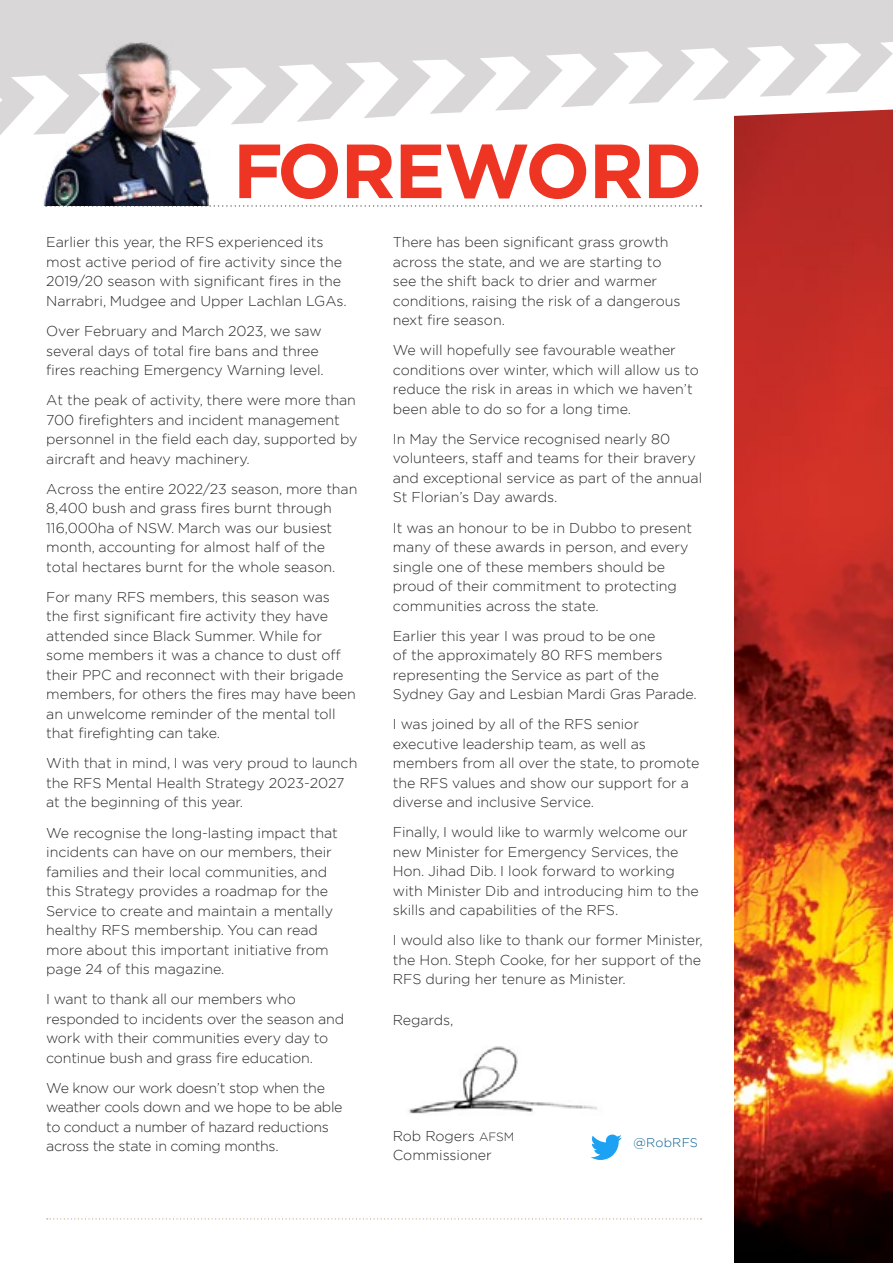
<style>
.page{position:relative;width:893px;height:1263px;background:#fff}
.page>*{position:absolute;margin:0;border:0;box-sizing:border-box;transform-origin:0 0}
.t1{font:700 76.5px "Gotham";letter-spacing:-.02em;color:#ee3524}
.t2{font:300 14.25px/19.5px "Gotham";letter-spacing:-.005em;color:#292829}
.t3{font:300 14.25px/19.5px "Gotham";letter-spacing:-.025em;color:#292829}
.t4{font:300 12.6px "Gotham";letter-spacing:.015em;color:#00608d}
.s1{font-size:12px}
</style>
<div class="page">
<svg style="left:47px;top:1218px;width:655px;height:1px"></svg>
<svg style="left:46px;top:205px;width:655px;height:2px"></svg>
<img style="left:409px;top:1046px;width:188px;height:68px">
<svg style="left:591px;top:1134px;width:31px;height:26px"></svg>
<img style="left:735px;top:145px;width:158px;height:1118px">
<svg style="left:734px;top:141px;width:159px;height:4px"></svg>
<svg style="left:734px;top:135px;width:159px;height:6px"></svg>
<svg style="left:0;top:0;width:893px;height:135px;fill:#d9d7d7"></svg>
<img style="left:31px;top:42px;width:206px;height:164px">
<h1 class="t1" style="left:233px;top:120px;width:471px">FOREWORD</h1>
<p class="t2" style="left:46px;top:232px;width:302px">Earlier this year, the RFS experienced its most active period of fire activity since the 2019/20 season with significant fires in the Narrabri, Mudgee and Upper Lachlan LGAs.</p>
<p class="t2" style="left:46px;top:321px;width:279px">Over February and March 2023, we saw several days of total fire bans and three fires reaching Emergency Warning level.</p>
<p class="t2" style="left:46px;top:390px;width:313px">At the peak of activity, there were more than 700 firefighters and incident management personnel in the field each day, supported by aircraft and heavy machinery.</p>
<p class="t2" style="left:46px;top:479px;width:313px">Across the entire 2022/23 season, more than 8,400 bush and grass fires burnt through 116,000ha of NSW. March was our busiest month, accounting for almost half of the total hectares burnt for the whole season.</p>
<p class="t2" style="left:46px;top:587px;width:311px">For many RFS members, this season was the first significant fire activity they have attended since Black Summer. While for some members it was a chance to dust off their PPC and reconnect with their brigade members, for others the fires may have been an unwelcome reminder of the mental toll that firefighting can take.</p>
<p class="t2" style="left:46px;top:753px;width:313px">With that in mind, I was very proud to launch the RFS Mental Health Strategy 2023-2027 at the beginning of this year.</p>
<p class="t2" style="left:46px;top:822px;width:293px">We recognise the long-lasting impact that incidents can have on our members, their families and their local communities, and this Strategy provides a roadmap for the Service to create and maintain a mentally healthy RFS membership. You can read more about this important initiative from page 24 of this magazine.</p>
<p class="t2" style="left:46px;top:989px;width:299px">I want to thank all our members who responded to incidents over the season and work with their communities every day to continue bush and grass fire education.</p>
<p class="t3" style="left:46px;top:1078px;width:298px">We know our work doesn’t stop when the weather cools down and we hope to be able to conduct a number of hazard reductions across the state in coming months.</p>
<p class="t2" style="left:393px;top:232px;width:289px">There has been significant grass growth across the state, and we are starting to see the shift back to drier and warmer conditions, raising the risk of a dangerous next fire season.</p>
<p class="t2" style="left:393px;top:340px;width:308px">We will hopefully see favourable weather conditions over winter, which will allow us to reduce the risk in areas in which we haven’t been able to do so for a long time.</p>
<p class="t2" style="left:393px;top:429px;width:311px">In May the Service recognised nearly 80 volunteers, staff and teams for their bravery and exceptional service as part of the annual St Florian’s Day awards.</p>
<p class="t2" style="left:393px;top:517px;width:301px">It was an honour to be in Dubbo to present many of these awards in person, and every single one of these members should be proud of their commitment to protecting communities across the state.</p>
<p class="t2" style="left:393px;top:625px;width:306px">Earlier this year I was proud to be one<br>of the approximately 80 RFS members representing the Service as part of the Sydney Gay and Lesbian Mardi Gras Parade.</p>
<p class="t2" style="left:393px;top:714px;width:308px">I was joined by all of the RFS senior executive leadership team, as well as members from all over the state, to promote the RFS values and show our support for a diverse and inclusive Service.</p>
<p class="t2" style="left:393px;top:822px;width:307px">Finally, I would like to warmly welcome our new Minister for Emergency Services, the Hon. Jihad Dib. I look forward to working with Minister Dib and introducing him to the skills and capabilities of the RFS.</p>
<p class="t2" style="left:393px;top:930px;width:311px;text-align:justify">I would also like to thank our former Minister, the Hon. Steph Cooke, for her support of the RFS during her tenure as Minister.</p>
<p class="t2" style="left:393px;top:1010px;width:62px">Regards,</p>
<p class="t2" style="left:393px;top:1126px;width:123px;line-height:19px">Rob Rogers <span class="s1">AFSM<br></span>Commissioner</p>
<p class="t4" style="left:634px;top:1135px;width:66px">@RobRFS</p>
</div>
